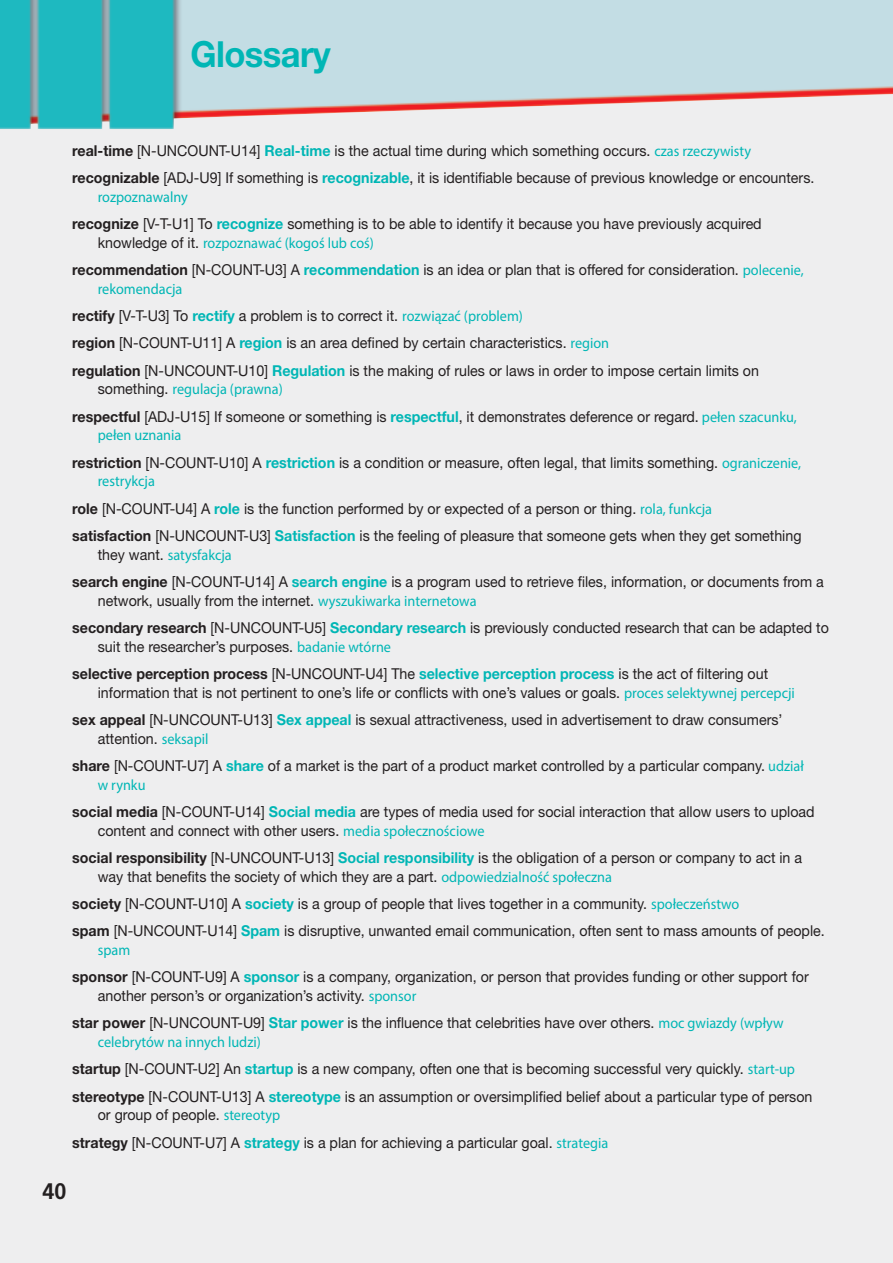
<style>
.page{position:relative;width:893px;height:1263px;background:#eeeeef}
.page>*{position:absolute;margin:0;border:0;box-sizing:border-box;transform-origin:0 0}
.t1{font:700 36px "Helvetica Neue LT Std";letter-spacing:-.02em;color:#00b6b5;scale:.96 1}
.t2{font:700 22.5px "PF Catalog";color:#231f20;scale:.95 1}
.t3{font:15px/27.3px "Helvetica Neue LT Std";color:#231f20;scale:.95 1}
.t4{font:15px "Myriad Pro";color:#00b6b5;scale:.95 1}
.s1{font-weight:700}
.s2{font-weight:700;color:#00b6b5}
.s3{font-family:"Myriad Pro";color:#00b6b5}
.s4{font-family:"Helvetica Neue LT Std";color:#231f20}
</style>
<div class="page">
<img style="left:0;top:0;width:893px;height:129px">
<h1 class="t1" style="left:191px;top:42px;width:148px">Glossary</h1>
<p class="t3" style="left:72px;top:138px;width:783px"><span class="s1">real-time</span> [N-UNCOUNT-U14] <span class="s2">Real-time</span> is the actual time during which something occurs. <span class="s3">czas rzeczywisty </span><span class="s1">recognizable</span> [ADJ-U9] If something is <span class="s2">recognizable</span>, it is identifiable because of previous knowledge or encounters.</p>
<p class="t4" style="left:98px;top:191px;width:96px">rozpoznawalny</p>
<p class="t3" style="left:72px;top:212px;width:727px"><span class="s1">recognize</span> [V-T-U1] To <span class="s2">recognize</span> something is to be able to identify it because you have previously acquired</p>
<p class="t4" style="left:98px;top:237px;width:292px"><span class="s4">knowledge of it.</span> rozpoznawać (kogoś lub coś)</p>
<p class="t3" style="left:72px;top:258px;width:772px"><span class="s1">recommendation</span> [N-COUNT-U3] A <span class="s2">recommendation</span> is an idea or plan that is offered for consideration. <span class="s3">polecenie,</span></p>
<p class="t4" style="left:98px;top:283px;width:91px">rekomendacja</p>
<p class="t3" style="left:72px;top:304px;width:724px"><span class="s1">rectify</span> [V-T-U3] To <span class="s2">rectify</span> a problem is to correct it. <span class="s3">rozwiązać (problem)<br></span><span class="s1">region</span> [N-COUNT-U11] A <span class="s2">region</span> is an area defined by certain characteristics. <span class="s3">region<br></span><span class="s1">regulation</span> [N-UNCOUNT-U10] <span class="s2">Regulation</span> is the making of rules or laws in order to impose certain limits on</p>
<p class="t4" style="left:98px;top:384px;width:196px"><span class="s4">something.</span> regulacja (prawna)</p>
<p class="t3" style="left:72px;top:404px;width:764px"><span class="s1">respectful</span> [ADJ-U15] If someone or something is <span class="s2">respectful</span>, it demonstrates deference or regard. <span class="s3">pełen szacunku,</span></p>
<p class="t4" style="left:98px;top:430px;width:90px">pełen uznania</p>
<p class="t3" style="left:72px;top:450px;width:769px"><span class="s1">restriction</span> [N-COUNT-U10] A <span class="s2">restriction</span> is a condition or measure, often legal, that limits something. <span class="s3">ograniczenie,</span></p>
<p class="t4" style="left:98px;top:476px;width:62px">restrykcja</p>
<p class="t3" style="left:72px;top:496px;width:769px"><span class="s1">role</span> [N-COUNT-U4] A <span class="s2">role</span> is the function performed by or expected of a person or thing. <span class="s3">rola, funkcja<br></span><span class="s1">satisfaction</span> [N-UNCOUNT-U3] <span class="s2">Satisfaction</span> is the feeling of pleasure that someone gets when they get something</p>
<p class="t4" style="left:98px;top:549px;width:142px"><span class="s4">they want.</span> satysfakcja</p>
<p class="t3" style="left:98px;top:574px;width:766px;line-height:18.8px;text-indent:-26px"><span class="s1">search engine</span> [N-COUNT-U14] A <span class="s2">search engine</span> is a program used to retrieve files, information, or documents from a network, usually from the internet. <span class="s3">wyszukiwarka internetowa</span></p>
<p class="t3" style="left:98px;top:620px;width:771px;line-height:18.8px;text-indent:-26px"><span class="s1">secondary research</span> [N-UNCOUNT-U5] <span class="s2">Secondary research</span> is previously conducted research that can be adapted to suit the researcher’s purposes. <span class="s3">badanie wtórne</span></p>
<p class="t3" style="left:98px;top:666px;width:735px;line-height:18.8px;text-indent:-26px"><span class="s1">selective perception process</span> [N-UNCOUNT-U4] The <span class="s2">selective perception process</span> is the act of filtering out information that is not pertinent to one’s life or conflicts with one’s values or goals. <span class="s3">proces selektywnej percepcji</span></p>
<p class="t3" style="left:98px;top:712px;width:722px;line-height:18.8px;text-indent:-26px"><span class="s1">sex appeal</span> [N-UNCOUNT-U13] <span class="s2">Sex appeal</span> is sexual attractiveness, used in advertisement to draw consumers’ attention. <span class="s3">seksapil</span></p>
<p class="t3" style="left:72px;top:753px;width:772px"><span class="s1">share</span> [N-COUNT-U7] A <span class="s2">share</span> of a market is the part of a product market controlled by a particular company. <span class="s3">udział</span></p>
<p class="t4" style="left:98px;top:779px;width:52px">w rynku</p>
<p class="t3" style="left:98px;top:804px;width:756px;line-height:18.8px;text-indent:-26px"><span class="s1">social media</span> [N-COUNT-U14] <span class="s2">Social media</span> are types of media used for social interaction that allow users to upload content and connect with other users. <span class="s3">media społecznościowe</span></p>
<p class="t3" style="left:98px;top:850px;width:743px;line-height:18.8px;text-indent:-26px"><span class="s1">social responsibility</span> [N-UNCOUNT-U13] <span class="s2">Social responsibility</span> is the obligation of a person or company to act in a way that benefits the society of which they are a part. <span class="s3">odpowiedzialność społeczna</span></p>
<p class="t3" style="left:72px;top:891px;width:794px"><span class="s1">society</span> [N-COUNT-U10] A <span class="s2">society</span> is a group of people that lives together in a community. <span class="s3">społeczeństwo<br></span><span class="s1">spam</span> [N-UNCOUNT-U14] <span class="s2">Spam</span> is disruptive, unwanted email communication, often sent to mass amounts of people.</p>
<p class="t4" style="left:98px;top:944px;width:36px">spam</p>
<p class="t3" style="left:98px;top:969px;width:750px;line-height:18.8px;text-indent:-26px"><span class="s1">sponsor</span> [N-COUNT-U9] A <span class="s2">sponsor</span> is a company, organization, or person that provides funding or other support for another person’s or organization’s activity. <span class="s3">sponsor</span></p>
<p class="t3" style="left:72px;top:1011px;width:750px"><span class="s1">star power</span> [N-UNCOUNT-U9] <span class="s2">Star power</span> is the influence that celebrities have over others. <span class="s3">moc gwiazdy (wpływ</span></p>
<p class="t4" style="left:98px;top:1036px;width:173px">celebrytów na innych ludzi)</p>
<p class="t3" style="left:72px;top:1057px;width:781px"><span class="s1">startup</span> [N-COUNT-U2] An <span class="s2">startup</span> is a new company, often one that is becoming successful very quickly. <span class="s3">start-up </span><span class="s1">stereotype</span> [N-COUNT-U13] A <span class="s2">stereotype</span> is an assumption or oversimplified belief about a particular type of person</p>
<p class="t3" style="left:72px;top:1103px;width:566px;text-indent:26px">or group of people. <span class="s3">stereotyp<br></span><span class="s1">strategy</span> [N-COUNT-U7] A <span class="s2">strategy</span> is a plan for achieving a particular goal. <span class="s3">strategia</span></p>
<h2 class="t2" style="left:43px;top:1178px;width:27px">40</h2>
</div>
